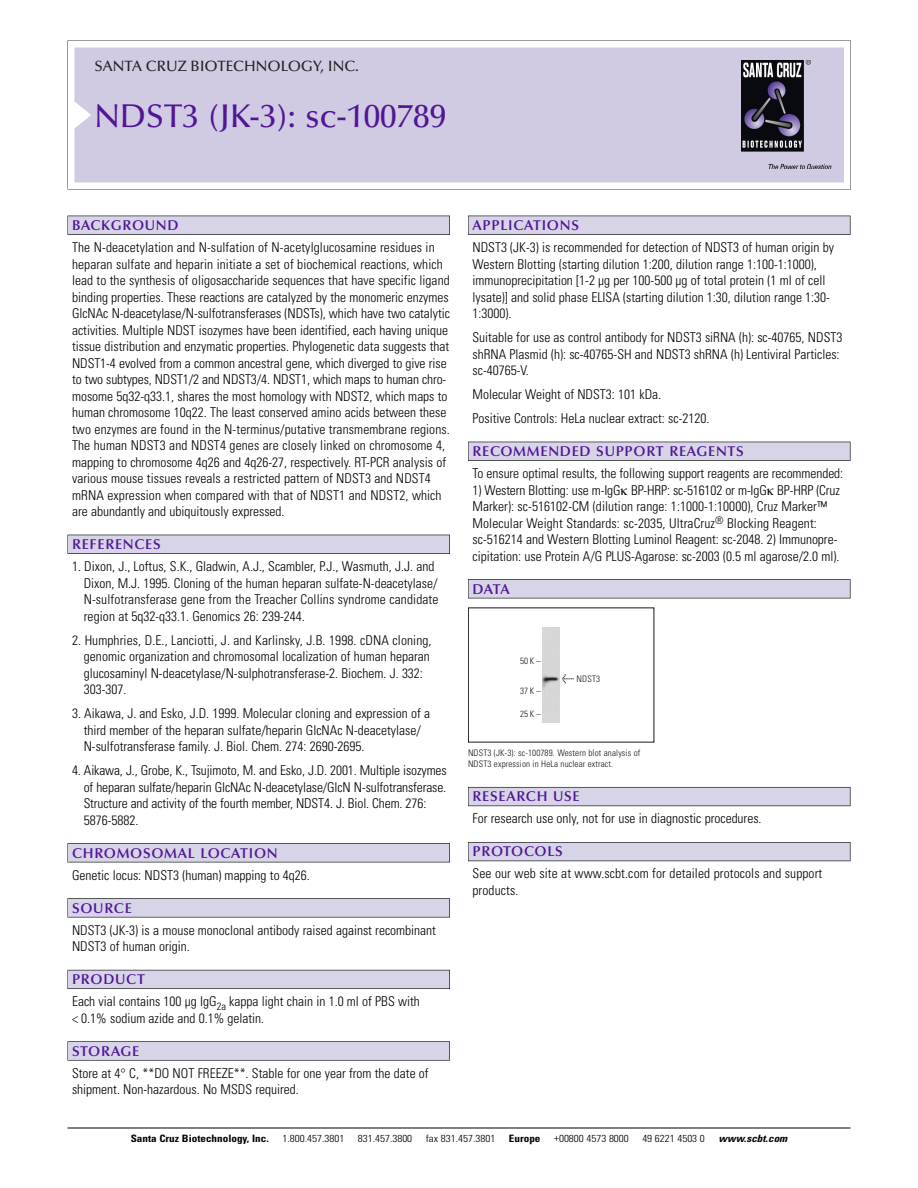
<style>
.page{position:relative;width:918px;height:1188px;background:#fff}
.page>*{position:absolute;margin:0;border:0;box-sizing:border-box;transform-origin:0 0}
.t1{font:500 33px "Optima";color:#511695}
.t2{font:500 15px "Optima";color:#231f20}
.t3{font:600 14.25px "Optima";letter-spacing:.05em;color:#511695}
.t4{font:300 condensed 13.5px/16.5px "Univers";color:#000}
.t5{font:300 condensed 10.2px "Univers";color:#000;scale:1.1 1}
.t6{font:700 condensed 10.2px "Univers";color:#000;scale:1.1 1}
.t7{font:italic 700 condensed 10.2px "Univers";color:#000;scale:1.1 1}
.t8{font:300 condensed 9px/10.5px "Univers";letter-spacing:.015em;color:#191919}
.s1{font-family:"Meta Plus";font-weight:400;font-stretch:normal;font-size:10.5px}
</style>
<div class="page">
<svg style="left:74px;top:41px;width:777px;height:148px"></svg>
<div style="left:74px;top:47px;width:770px;height:135px;background:#d1cae3"></div>
<img style="left:741px;top:60px;width:90px;height:108px">
<div style="left:68px;top:216px;width:382px;height:19px;background:#535256"></div>
<div style="left:68px;top:216px;width:381px;height:18px;background:#d7d4e8"></div>
<div style="left:68px;top:535px;width:382px;height:19px;background:#525156"></div>
<div style="left:68px;top:535px;width:381px;height:18px;background:#d7d4e8"></div>
<div style="left:68px;top:843px;width:382px;height:19px;background:#545357"></div>
<div style="left:68px;top:844px;width:381px;height:18px;background:#d7d4e8"></div>
<div style="left:68px;top:898px;width:382px;height:19px;background:#575659"></div>
<div style="left:68px;top:899px;width:381px;height:18px;background:#d7d4e8"></div>
<div style="left:68px;top:970px;width:382px;height:19px;background:#595860"></div>
<div style="left:68px;top:970px;width:381px;height:18px;background:#d7d4e8"></div>
<svg style="left:68px;top:1041px;width:382px;height:20px"></svg>
<div style="left:68px;top:1042px;width:381px;height:18px;background:#d7d4e8"></div>
<div style="left:468px;top:216px;width:382px;height:19px;background:#535256"></div>
<div style="left:468px;top:216px;width:382px;height:18px;background:#d7d4e8"></div>
<div style="left:468px;top:442px;width:382px;height:19px;background:#525156"></div>
<div style="left:468px;top:442px;width:382px;height:18px;background:#d7d4e8"></div>
<div style="left:468px;top:579px;width:382px;height:19px;background:#545357"></div>
<div style="left:468px;top:580px;width:382px;height:18px;background:#d7d4e8"></div>
<div style="left:468px;top:787px;width:382px;height:19px;background:#5e5d65"></div>
<div style="left:468px;top:788px;width:382px;height:18px;background:#d7d4e8"></div>
<div style="left:468px;top:842px;width:382px;height:19px;background:#55545b"></div>
<div style="left:468px;top:843px;width:382px;height:18px;background:#d7d4e8"></div>
<hr style="left:68px;top:1128px;width:782px;height:1px;background:#000">
<img style="left:542px;top:627px;width:18px;height:95px">
<p class="t2" style="left:94px;top:60px;width:266px">SANTA CRUZ BIOTECHNOLOGY, INC.</p>
<p class="t1" style="left:94px;top:102px;width:353px">NDST3 (JK-3): sc-100789</p>
<p class="t3" style="left:72px;top:219px;width:108px">BACKGROUND</p>
<p class="t4" style="left:72px;top:240px;width:379px">The N-deacetylation and N-sulfation of N-acetylglucosamine residues in heparan sulfate and heparin initiate a set of biochemical reactions, which lead to the synthesis of oligosaccharide sequences that have specific ligand binding properties. These reactions are catalyzed by the monomeric enzymes GlcNAc N-deacetylase/N-sulfotransferases (NDSTs), which have two catalytic activities. Multiple NDST isozymes have been identified, each having unique tissue distribution and enzymatic properties. Phylogenetic data suggests that NDST1-4 evolved from a common ancestral gene, which diverged to give rise to two subtypes, NDST1/2 and NDST3/4. NDST1, which maps to human chro&shy;mosome 5q32-q33.1, shares the most homology with NDST2, which maps to human chromosome 10q22. The least conserved amino acids between these two enzymes are found in the N-terminus/putative transmembrane regions.<br>The human NDST3 and NDST4 genes are closely linked on chromosome 4, mapping to chromosome 4q26 and 4q26-27, respectively. RT-PCR analysis of various mouse tissues reveals a restricted pattern of NDST3 and NDST4 mRNA expression when compared with that of NDST1 and NDST2, which are abundantly and ubiquitously expressed.</p>
<p class="t3" style="left:72px;top:538px;width:90px">REFERENCES</p>
<p class="t4" style="left:84px;top:559px;width:356px;text-indent:-12px">1. Dixon, J., Loftus, S.K., Gladwin, A.J., Scambler, P.J., Wasmuth, J.J. and Dixon, M.J. 1995. Cloning of the human heparan sulfate-N-deacetylase/ N-sulfotransferase gene from the Treacher Collins syndrome candidate region at 5q32-q33.1. Genomics 26: 239-244.</p>
<p class="t4" style="left:84px;top:633px;width:349px;text-indent:-12px">2. Humphries, D.E., Lanciotti, J. and Karlinsky, J.B. 1998. cDNA cloning, genomic organization and chromosomal localization of human heparan glucosaminyl N-deacetylase/N-sulphotransferase-2. Biochem. J. 332:<br>303-307.</p>
<p class="t4" style="left:84px;top:706px;width:348px;text-indent:-12px">3. Aikawa, J. and Esko, J.D. 1999. Molecular cloning and expression of a third member of the heparan sulfate/heparin GlcNAc N-deacetylase/<br>N-sulfotransferase family. J. Biol. Chem. 274: 2690-2695.</p>
<p class="t4" style="left:84px;top:763px;width:365px;text-indent:-12px">4. Aikawa, J., Grobe, K., Tsujimoto, M. and Esko, J.D. 2001. Multiple isozymes of heparan sulfate/heparin GlcNAc N-deacetylase/GlcN N-sulfotransferase.<br>Structure and activity of the fourth member, NDST4. J. Biol. Chem. 276:<br>5876-5882.</p>
<p class="t3" style="left:72px;top:847px;width:207px">CHROMOSOMAL LOCATION</p>
<p class="t4" style="left:72px;top:868px;width:239px">Genetic locus: NDST3 (human) mapping to 4q26.</p>
<p class="t3" style="left:72px;top:902px;width:61px">SOURCE</p>
<p class="t4" style="left:72px;top:923px;width:365px">NDST3 (JK-3) is a mouse monoclonal antibody raised against recombinant<br>NDST3 of human origin.</p>
<p class="t3" style="left:72px;top:973px;width:74px">PRODUCT</p>
<p class="t4" style="left:72px;top:995px;width:349px">Each vial contains 100 µg IgG<sub>2a</sub> kappa light chain in 1.0 ml of PBS with &lt; 0.1% sodium azide and 0.1% gelatin.</p>
<p class="t3" style="left:72px;top:1045px;width:69px">STORAGE</p>
<p class="t4" style="left:72px;top:1066px;width:358px">Store at 4° C, **DO NOT FREEZE**. Stable for one year from the date of shipment. Non-hazardous. No MSDS required.</p>
<p class="t3" style="left:473px;top:219px;width:108px">APPLICATIONS</p>
<p class="t4" style="left:473px;top:240px;width:363px">NDST3 (JK-3) is recommended for detection of NDST3 of human origin by Western Blotting (starting dilution 1:200, dilution range 1:100-1:1000), immunoprecipitation [1-2 µg per 100-500 µg of total protein (1 ml of cell lysate)] and solid phase ELISA (starting dilution 1:30, dilution range 1:30- 1:3000).</p>
<p class="t4" style="left:473px;top:330px;width:371px">Suitable for use as control antibody for NDST3 siRNA (h): sc-40765, NDST3 shRNA Plasmid (h): sc-40765-SH and NDST3 shRNA (h) Lentiviral Particles: sc-40765-V.</p>
<p class="t4" style="left:473px;top:387px;width:190px">Molecular Weight of NDST3: 101 kDa.</p>
<p class="t4" style="left:473px;top:411px;width:238px">Positive Controls: HeLa nuclear extract: sc-2120.</p>
<p class="t3" style="left:473px;top:445px;width:273px">RECOMMENDED SUPPORT REAGENTS</p>
<p class="t4" style="left:473px;top:466px;width:372px">To ensure optimal results, the following support reagents are recommended:</p>
<p class="t4" style="left:473px;top:483px;width:369px">1) Western Blotting: use m-IgG BP-HRP: sc-516102 or m-IgG BP-HRP (Cruz Marker): sc-516102-CM (dilution range: 1:1000-1:10000), Cruz Marker™ Molecular Weight Standards: sc-2035, UltraCruz<sup>®</sup> Blocking Reagent: sc-516214 and Western Blotting Luminol Reagent: sc-2048. 2) Immunopre&shy;cipitation: use Protein A/G PLUS-Agarose: sc-2003 (0.5 ml agarose/2.0 ml).</p>
<p class="t3" style="left:473px;top:583px;width:39px">DATA</p>
<p class="t8" style="left:520px;top:656px;width:22px">50 K –</p>
<p class="t8" style="left:520px;top:686px;width:22px">37 K –</p>
<p class="t8" style="left:520px;top:710px;width:22px">25 K –</p>
<p class="t8" style="left:562px;top:675px;width:40px"><span class="s1">&lt;</span> NDST3</p>
<p class="t8" style="left:468px;top:749px;width:174px">NDST3 (JK-3): sc-100789. Western blot analysis of<br>NDST3 expression in HeLa nuclear extract.</p>
<p class="t3" style="left:473px;top:791px;width:109px">RESEARCH USE</p>
<p class="t4" style="left:473px;top:812px;width:291px">For research use only, not for use in diagnostic procedures.</p>
<p class="t3" style="left:473px;top:846px;width:92px">PROTOCOLS</p>
<p class="t4" style="left:473px;top:867px;width:351px">See our web site at www.scbt.com for detailed protocols and support products.</p>
<p class="t6" style="left:131px;top:1135px;width:127px">Santa Cruz Biotechnology, Inc.</p>
<p class="t5" style="left:282px;top:1135px;width:58px">1.800.457.3801</p>
<p class="t5" style="left:358px;top:1135px;width:51px">831.457.3800</p>
<p class="t5" style="left:426px;top:1135px;width:65px">fax 831.457.3801</p>
<p class="t6" style="left:509px;top:1135px;width:30px">Europe</p>
<p class="t5" style="left:554px;top:1135px;width:69px">+00800 4573 8000</p>
<p class="t5" style="left:642px;top:1135px;width:58px">49 6221 4503 0</p>
<p class="t7" style="left:719px;top:1135px;width:66px">www.scbt.com</p>
</div>
